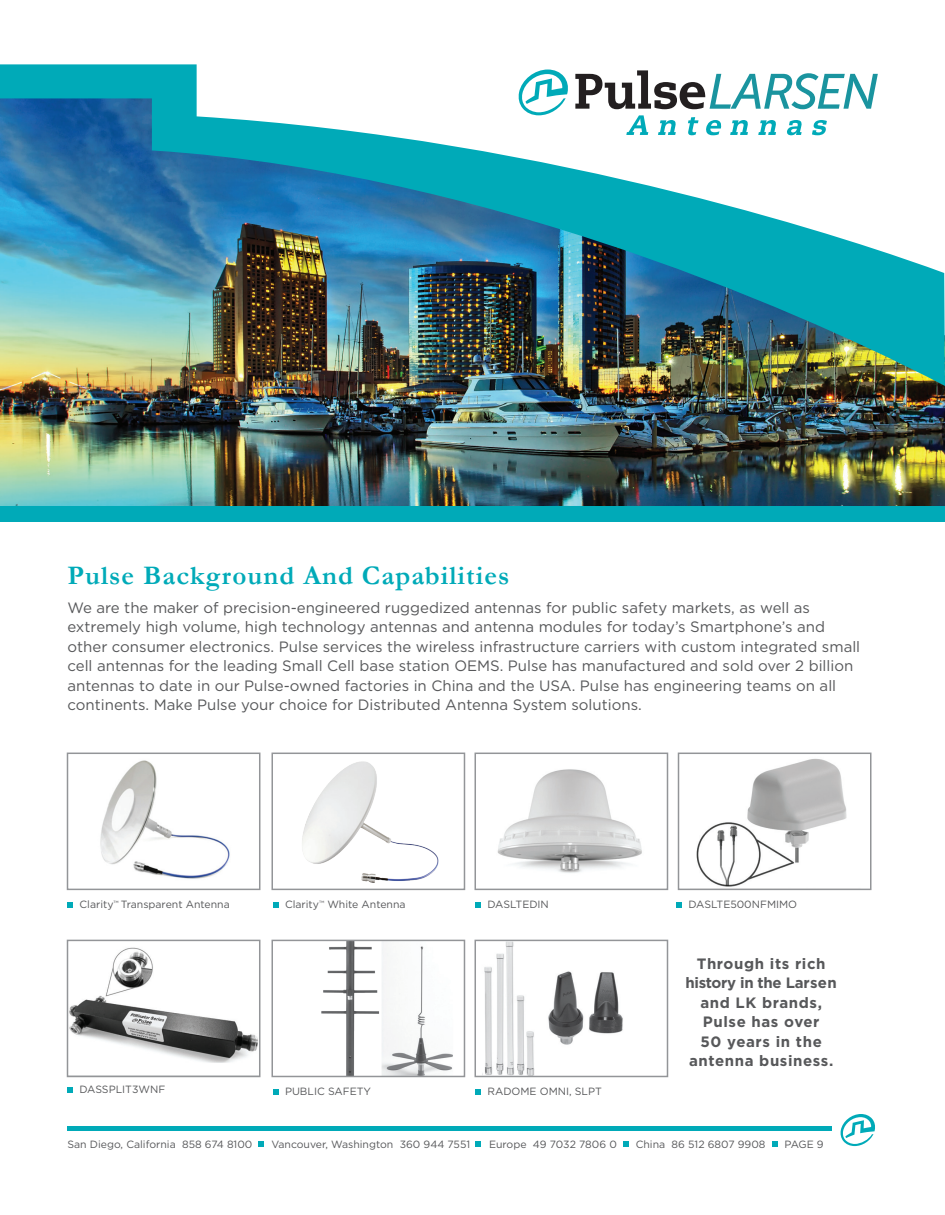
<style>
.page{position:relative;width:945px;height:1215px;background:#fff}
.page>*{position:absolute;margin:0;border:0;box-sizing:border-box;transform-origin:0 0}
.t1{font:700 27px "Garamond";letter-spacing:.04em;color:#00aab8}
.t2{font:15px/19.5px "Gotham";color:#57585a}
.t3{font:700 15px/19.5px "Gotham";letter-spacing:.04em;color:#57585a;text-align:center}
.t4{font:10.5px "Gotham";color:#57585a}
.s1{font-size:7.5px}
</style>
<div class="page">
<img style="left:0;top:386px;width:945px;height:120px">
<img style="left:0;top:64px;width:945px;height:322px">
<svg style="left:476px;top:902px;width:5px;height:6px"></svg>
<svg style="left:676px;top:902px;width:6px;height:6px"></svg>
<svg style="left:626px;top:115px;width:22px;height:20px"></svg>
<svg style="left:658px;top:120px;width:18px;height:15px"></svg>
<svg style="left:688px;top:117px;width:11px;height:18px"></svg>
<svg style="left:706px;top:120px;width:15px;height:15px"></svg>
<svg style="left:730px;top:120px;width:18px;height:15px"></svg>
<svg style="left:758px;top:120px;width:18px;height:15px"></svg>
<svg style="left:787px;top:120px;width:15px;height:15px"></svg>
<svg style="left:812px;top:120px;width:15px;height:15px"></svg>
<svg style="left:575px;top:70px;width:303px;height:39px"></svg>
<svg style="left:518px;top:70px;width:51px;height:45px"></svg>
<svg style="left:68px;top:902px;width:5px;height:6px"></svg>
<svg style="left:273px;top:902px;width:5px;height:6px"></svg>
<img style="left:100px;top:760px;width:130px;height:119px">
<div style="left:67px;top:753px;width:193px;height:137px;border:2px solid #939598"></div>
<img style="left:302px;top:761px;width:137px;height:122px">
<div style="left:272px;top:753px;width:193px;height:137px;border:2px solid #939598"></div>
<img style="left:497px;top:769px;width:145px;height:104px">
<div style="left:475px;top:753px;width:193px;height:137px;border:2px solid #939598"></div>
<img style="left:696px;top:758px;width:151px;height:129px">
<div style="left:678px;top:753px;width:194px;height:137px;border:2px solid #939598"></div>
<img style="left:70px;top:947px;width:187px;height:116px">
<div style="left:67px;top:940px;width:193px;height:137px;border:2px solid #939598"></div>
<svg style="left:68px;top:1088px;width:5px;height:5px"></svg>
<svg style="left:476px;top:1089px;width:5px;height:6px"></svg>
<svg style="left:273px;top:1089px;width:5px;height:6px"></svg>
<img style="left:321px;top:943px;width:132px;height:131px">
<div style="left:272px;top:940px;width:193px;height:137px;border:2px solid #939598"></div>
<img style="left:482px;top:943px;width:141px;height:131px">
<div style="left:475px;top:940px;width:193px;height:137px;border:2px solid #939598"></div>
<hr style="left:68px;top:1127px;width:764px;height:4px;background:#00aab8">
<svg style="left:840px;top:1114px;width:35px;height:32px"></svg>
<svg style="left:259px;top:1142px;width:5px;height:5px"></svg>
<svg style="left:476px;top:1142px;width:5px;height:5px"></svg>
<svg style="left:624px;top:1142px;width:5px;height:5px"></svg>
<svg style="left:772px;top:1142px;width:6px;height:5px"></svg>
<div style="left:0;top:506px;width:945px;height:16px;background:#00aab8"></div>
<h1 class="t1" style="left:68px;top:560px;width:443px">Pulse Background And Capabilities</h1>
<p class="t2" style="left:68px;top:598px;width:794px">We are the maker of precision-engineered ruggedized antennas for public safety markets, as well as extremely high volume, high technology antennas and antenna modules for today’s Smartphone’s and other consumer electronics. Pulse services the wireless infrastructure carriers with custom integrated small cell antennas for the leading Small Cell base station OEMS. Pulse has manufactured and sold over 2 billion antennas to date in our Pulse-owned factories in China and the USA. Pulse has engineering teams on all continents. Make Pulse your choice for Distributed Antenna System solutions.</p>
<p class="t4" style="left:80px;top:897px;width:152px">Clarity<span class="s1">™</span> Transparent Antenna</p>
<p class="t4" style="left:285px;top:897px;width:122px">Clarity<span class="s1">™</span> White Antenna</p>
<p class="t4" style="left:488px;top:897px;width:63px">DASLTEDIN</p>
<p class="t4" style="left:688px;top:897px;width:110px">DASLTE500NFMIMO</p>
<p class="t4" style="left:80px;top:1083px;width:87px">DASSPLIT3WNF</p>
<p class="t4" style="left:285px;top:1084px;width:88px">PUBLIC SAFETY</p>
<p class="t4" style="left:488px;top:1084px;width:116px">RADOME OMNI, SLPT</p>
<p class="t3" style="left:686px;top:954px;width:153px">Through its rich history in the Larsen and LK brands,<br>Pulse has over<br>50 years in the antenna business.</p>
<p class="t4" style="left:68px;top:1138px;width:186px">San Diego, California 858 674 8100</p>
<p class="t4" style="left:271px;top:1138px;width:200px">Vancouver, Washington 360 944 7551</p>
<p class="t4" style="left:489px;top:1138px;width:129px">Europe 49 7032 7806 0</p>
<p class="t4" style="left:636px;top:1138px;width:131px">China 86 512 6807 9908</p>
<p class="t4" style="left:784px;top:1138px;width:41px">PAGE 9</p>
</div>
